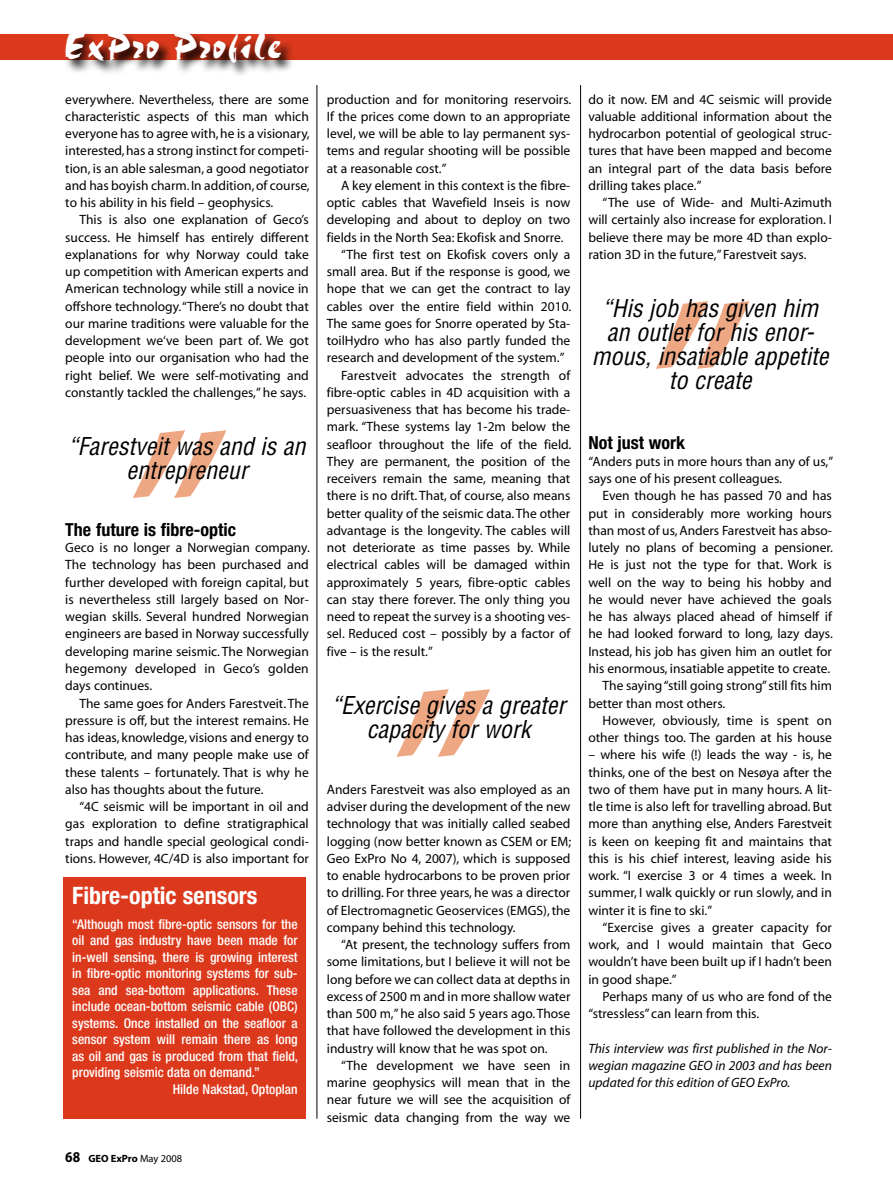
<style>
.page{position:relative;width:893px;height:1191px;background:#fff}
.page>*{position:absolute;margin:0;border:0;box-sizing:border-box;transform-origin:0 0}
.Brødtekst_innrykk_en{font:italic 277.5px "Myriad";color:#eda783}
.t1{font:33px "Acapulco";letter-spacing:.05em;color:#fff}
.Sitat_eng{font:italic condensed 24px/24px "Helvetica";color:#000;text-align:center}
.Rammetekst_heading_e{font:700 condensed 24px "Helvetica Neue";color:#fff}
.Mellomtittel_eng{font:700 condensed 18px "Helvetica Neue";color:#000}
.Brødtekst_innrykk_en-2{font:13.5px/17.2px "Myriad";color:#000;text-align:justify}
.Brødtekst_eng{font:13.5px/17.2px "Myriad";color:#000;text-align:justify}
.Rammetekst_eng{font:500 condensed 13.5px/16.5px "Helvetica Neue";color:#fff;text-align:justify}
.Brødtekst_eng-2{font:italic 13.5px/17.2px "Myriad";color:#000;text-align:justify}
.t2{font:700 10.5px "Myriad";color:#000}
.s1{font-size:15px}
.s2{font-weight:400}
</style>
<div class="page">
<hr style="left:317px;top:85px;width:1px;height:1033px;background:#000">
<hr style="left:580px;top:85px;width:1px;height:1033px;background:#000">
<div style="left:0;top:34px;width:893px;height:26px;background:#dc391c"></div>
<svg style="left:66px;top:33px;width:252px;height:81px"></svg>
<div style="left:64px;top:876px;width:242px;height:242px;background:#dc391c"></div>
<p class="t1" style="left:65px;top:24px;width:218px">ExPro Profile</p>
<p class="Brødtekst_innrykk_en-2" style="left:65px;top:91px;width:246px">everywhere. Nevertheless, there are some characteristic aspects of this man which everyone has to agree with, he is a visionary, interested, has a strong instinct for competi&shy;tion, is an able salesman, a good negotiator and has boyish charm. In addition, of course, to his ability in his field – geophysics.</p>
<p class="Brødtekst_innrykk_en-2" style="left:65px;top:212px;width:245px;text-indent:14px">This is also one explanation of Geco’s success. He himself has entirely different explanations for why Norway could take up competition with American experts and American technology while still a novice in offshore technology. “There’s no doubt that our marine traditions were valuable for the development we‘ve been part of. We got people into our organisation who had the right belief. We were self-motivating and constantly tackled the challenges,” he says.</p>
<p class="Sitat_eng" style="left:69px;top:434px;width:238px">“Farestveit was and is an entrepreneur</p>
<p class="Mellomtittel_eng" style="left:65px;top:518px;width:172px">The future is fibre-optic</p>
<p class="Brødtekst_eng" style="left:65px;top:539px;width:246px">Geco is no longer a Norwegian company.<br>The technology has been purchased and further developed with foreign capital, but is nevertheless still largely based on Nor&shy;wegian skills. Several hundred Norwegian engineers are based in Norway successfully developing marine seismic. The Norwegian hegemony developed in Geco’s golden days continues.</p>
<p class="Brødtekst_innrykk_en-2" style="left:65px;top:695px;width:245px;text-indent:14px">The same goes for Anders Farestveit. The pressure is off, but the interest remains. He has ideas, knowledge, visions and energy to contribute, and many people make use of these talents – fortunately. That is why he also has thoughts about the future.</p>
<p class="Brødtekst_innrykk_en-2" style="left:65px;top:798px;width:245px;text-indent:14px">“4C seismic will be important in oil and gas exploration to define stratigraphical traps and handle special geological condi&shy;tions. However, 4C/4D is also important for</p>
<p class="Brødtekst_innrykk_en" style="left:115px;top:392px;width:96px">”</p>
<p class="Rammetekst_heading_e" style="left:72px;top:880px;width:187px">Fibre-optic sensors</p>
<p class="Rammetekst_eng" style="left:72px;top:915px;width:227px">“Although most fibre-optic sensors for the oil and gas industry have been made for in-well sensing, there is growing interest in fibre-optic monitoring systems for sub&shy;sea and sea-bottom applications. These include ocean-bottom seismic cable (OBC) systems. Once installed on the seafloor a sensor system will remain there as long as oil and gas is produced from that field, providing seismic data on demand.”</p>
<p class="Rammetekst_eng" style="left:173px;top:1080px;width:126px">Hilde Nakstad, Optoplan</p>
<p class="t2" style="left:65px;top:1153px;width:119px"><span class="s1">68</span> GEO ExPro <span class="s2">May 2008</span></p>
<p class="Brødtekst_innrykk_en-2" style="left:327px;top:91px;width:246px">production and for monitoring reservoirs.<br>If the prices come down to an appropriate level, we will be able to lay permanent sys&shy;tems and regular shooting will be possible at a reasonable cost.”</p>
<p class="Brødtekst_innrykk_en-2" style="left:327px;top:177px;width:245px;text-indent:14px">A key element in this context is the fibre&shy;optic cables that Wavefield Inseis is now developing and about to deploy on two fields in the North Sea: Ekofisk and Snorre.</p>
<p class="Brødtekst_innrykk_en-2" style="left:327px;top:246px;width:246px;text-indent:14px">“The first test on Ekofisk covers only a small area. But if the response is good, we hope that we can get the contract to lay cables over the entire field within 2010.<br>The same goes for Snorre operated by Sta&shy;toilHydro who has also partly funded the research and development of the system.”</p>
<p class="Brødtekst_innrykk_en-2" style="left:327px;top:367px;width:246px;text-indent:14px">Farestveit advocates the strength of fibre-optic cables in 4D acquisition with a persuasiveness that has become his trade&shy;mark. “These systems lay 1-2m below the seafloor throughout the life of the field.<br>They are permanent, the position of the receivers remain the same, meaning that there is no drift. That, of course, also means better quality of the seismic data. The other advantage is the longevity. The cables will not deteriorate as time passes by. While electrical cables will be damaged within approximately 5 years, fibre-optic cables can stay there forever. The only thing you need to repeat the survey is a shooting ves&shy;sel. Reduced cost – possibly by a factor of five – is the result.”</p>
<p class="Sitat_eng" style="left:332px;top:693px;width:235px">“Exercise gives a greater capacity for work</p>
<p class="Brødtekst_innrykk_en" style="left:379px;top:650px;width:96px">”</p>
<p class="Brødtekst_eng" style="left:327px;top:781px;width:246px">Anders Farestveit was also employed as an adviser during the development of the new technology that was initially called seabed logging (now better known as CSEM or EM; Geo ExPro No 4, 2007), which is supposed to enable hydrocarbons to be proven prior to drilling. For three years, he was a director of Electromagnetic Geoservices (EMGS), the company behind this technology.</p>
<p class="Brødtekst_innrykk_en-2" style="left:327px;top:936px;width:245px;text-indent:14px">“At present, the technology suffers from some limitations, but I believe it will not be long before we can collect data at depths in excess of 2500 m and in more shallow water than 500 m,” he also said 5 years ago. Those that have followed the development in this industry will know that he was spot on.</p>
<p class="Brødtekst_innrykk_en-2" style="left:327px;top:1057px;width:245px;text-indent:14px">“The development we have seen in marine geophysics will mean that in the near future we will see the acquisition of seismic data changing from the way we</p>
<p class="Brødtekst_innrykk_en-2" style="left:588px;top:91px;width:245px">do it now. EM and 4C seismic will provide valuable additional information about the hydrocarbon potential of geological struc&shy;tures that have been mapped and become an integral part of the data basis before drilling takes place.”</p>
<p class="Brødtekst_innrykk_en-2" style="left:588px;top:194px;width:245px;text-indent:14px">“The use of Wide- and Multi-Azimuth will certainly also increase for exploration. I believe there may be more 4D than explo&shy;ration 3D in the future,” Farestveit says.</p>
<p class="Sitat_eng" style="left:592px;top:296px;width:238px">“His job has given him an outlet for his enor&shy;mous, insatiable appetite to create</p>
<p class="Brødtekst_innrykk_en" style="left:638px;top:262px;width:96px">”</p>
<p class="Mellomtittel_eng" style="left:588px;top:432px;width:98px">Not just work</p>
<p class="Brødtekst_eng" style="left:588px;top:453px;width:246px">“Anders puts in more hours than any of us,” says one of his present colleagues.</p>
<p class="Brødtekst_innrykk_en-2" style="left:588px;top:488px;width:246px;text-indent:14px">Even though he has passed 70 and has put in considerably more working hours than most of us, Anders Farestveit has abso&shy;lutely no plans of becoming a pensioner.<br>He is just not the type for that. Work is well on the way to being his hobby and he would never have achieved the goals he has always placed ahead of himself if he had looked forward to long, lazy days.<br>Instead, his job has given him an outlet for his enormous, insatiable appetite to create.</p>
<p class="Brødtekst_innrykk_en-2" style="left:588px;top:677px;width:245px;text-indent:14px">The saying “still going strong” still fits him better than most others.</p>
<p class="Brødtekst_innrykk_en-2" style="left:588px;top:712px;width:245px;text-align:right">However, obviously, time is spent on other things too. The garden at his house</p>
<p class="Brødtekst_innrykk_en-2" style="left:588px;top:746px;width:245px">– where his wife (!) leads the way - is, he thinks, one of the best on Nesøya after the two of them have put in many hours. A lit&shy;tle time is also left for travelling abroad. But more than anything else, Anders Farestveit is keen on keeping fit and maintains that this is his chief interest, leaving aside his work. “I exercise 3 or 4 times a week. In summer, I walk quickly or run slowly, and in winter it is fine to ski.”</p>
<p class="Brødtekst_innrykk_en-2" style="left:588px;top:919px;width:245px;text-indent:14px">“Exercise gives a greater capacity for work, and I would maintain that Geco wouldn’t have been built up if I hadn’t been in good shape.”</p>
<p class="Brødtekst_innrykk_en-2" style="left:588px;top:988px;width:245px;text-indent:14px">Perhaps many of us who are fond of the “stressless” can learn from this.</p>
<p class="Brødtekst_eng-2" style="left:588px;top:1040px;width:245px">This interview was first published in the Nor&shy;wegian magazine GEO in 2003 and has been updated for this edition of GEO ExPro.</p>
</div>
